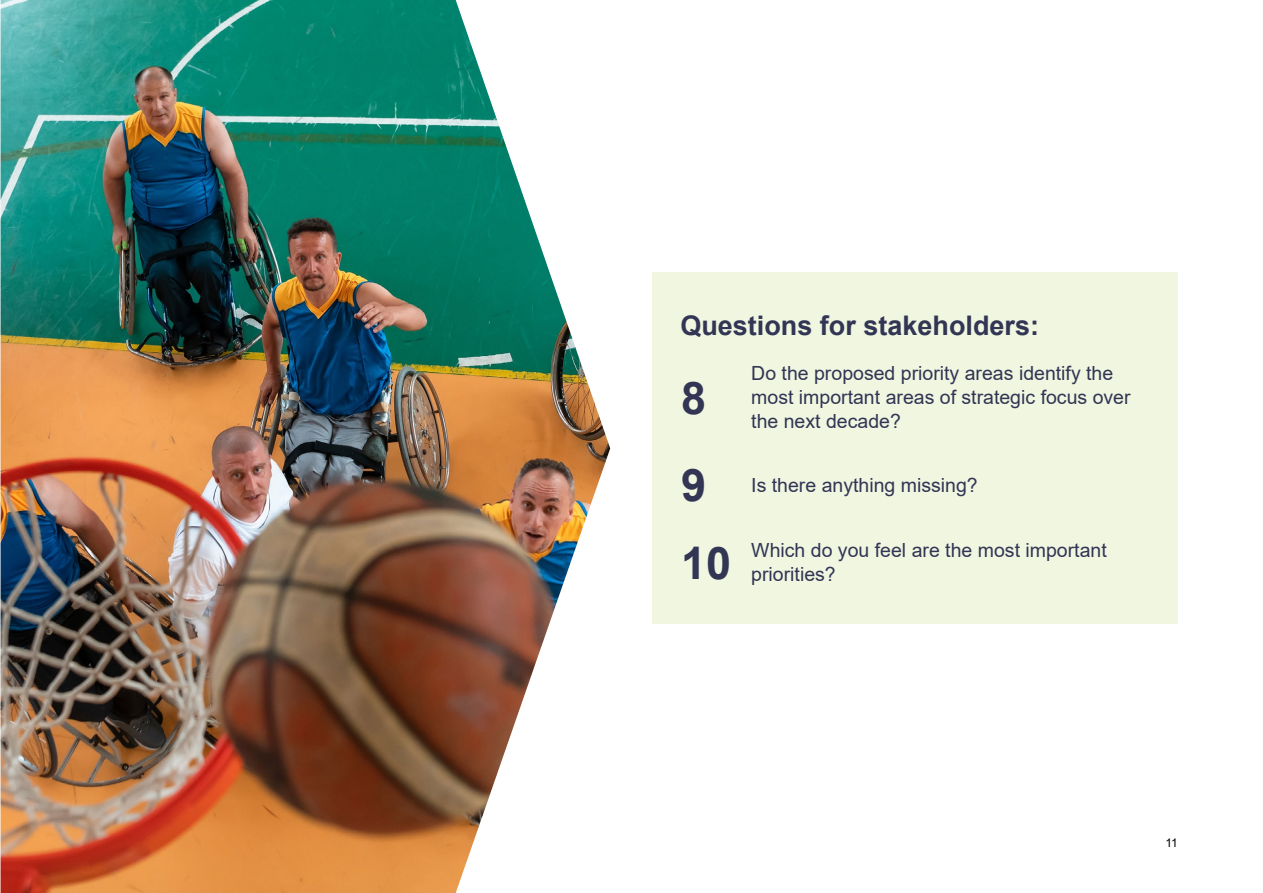
<style>
.page{position:relative;width:1263px;height:893px;background:#fff}
.page>*{position:absolute;margin:0;border:0;box-sizing:border-box;transform-origin:0 0}
.t1{font:700 45px "Arial";color:#323554}
.t2{font:700 27px "Arial";color:#323554}
.t3{font:19.5px/24px "Arial";color:#323554}
.t4{font:12px "Arial";color:#000}
</style>
<div class="page">
<img style="left:1px;top:0;width:609px;height:893px">
<div style="left:653px;top:272px;width:525px;height:352px;background:#f0f6e0"></div>
<h2 class="t2" style="left:680px;top:306px;width:360px">Questions for stakeholders:</h2>
<h1 class="t1" style="left:681px;top:366px;width:27px">8</h1>
<p class="t3" style="left:751px;top:361px;width:381px">Do the proposed priority areas identify the most important areas of strategic focus over the next decade?</p>
<h1 class="t1" style="left:681px;top:453px;width:27px">9</h1>
<p class="t3" style="left:751px;top:473px;width:228px">Is there anything missing?</p>
<h1 class="t1" style="left:681px;top:531px;width:52px">10</h1>
<p class="t3" style="left:751px;top:538px;width:357px">Which do you feel are the most important priorities?</p>
<p class="t4" style="left:1165px;top:835px;width:14px">11</p>
</div>
